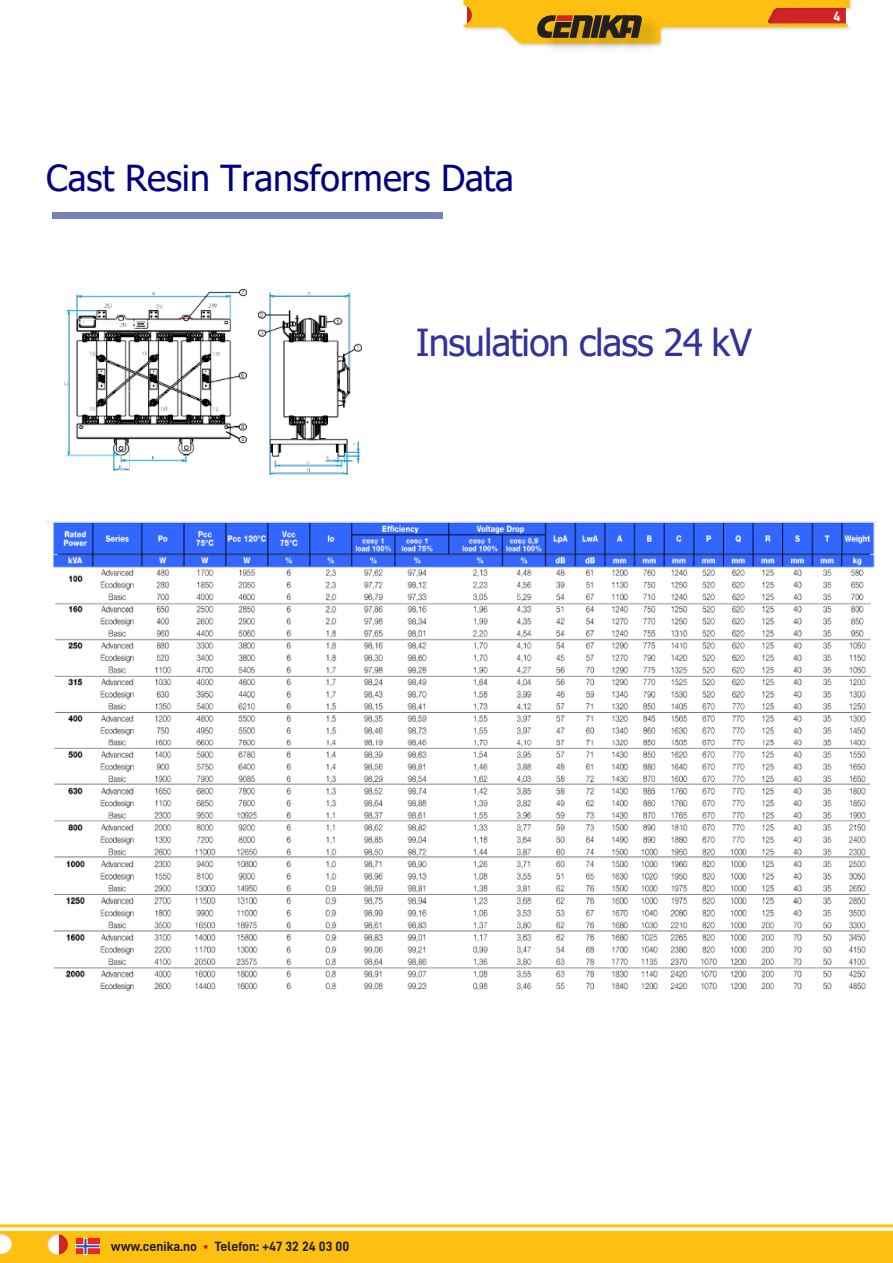
<style>
.page{position:relative;width:893px;height:1263px;background:#fff}
.page>*{position:absolute;margin:0;border:0;box-sizing:border-box;transform-origin:0 0}
.t1{font:37.2px "Tahoma";letter-spacing:-.025em;color:#323299}
.t2{font:35.85px "Tahoma";color:#00007f}
.t3{font:13.5px "D DIN Bold";color:#231f20}
.t4{font:13.5px "D DIN Bold";color:#fff}
.s1{color:#d1232a}
</style>
<div class="page">
<svg style="left:0;top:1227px;width:523px;height:1px"></svg>
<div style="left:0;top:1230px;width:893px;height:33px;background:#fdf3d7"></div>
<hr style="left:0;top:1224px;width:893px;height:3px;background:#fdc011">
<div style="left:0;top:1231px;width:893px;height:32px;background:#fdc011"></div>
<div style="left:542px;top:15px;width:121px;height:40px;background:#231f20;opacity:.18"></div>
<svg style="left:463px;top:0;width:389px;height:44px"></svg>
<img style="left:46px;top:522px;width:832px;height:469px">
<img style="left:64px;top:289px;width:182px;height:181px">
<img style="left:259px;top:293px;width:103px;height:181px">
<p class="t2" style="left:46px;top:154px;width:469px">Cast Resin Transformers Data</p>
<p class="t1" style="left:416px;top:318px;width:338px">Insulation class 24 kV</p>
<p class="t4" style="left:833px;top:9px;width:9px">4</p>
<p class="t3" style="left:111px;top:1239px;width:240px">www.cenika.no <span class="s1">•</span> Telefon: +47 32 24 03 00</p>
</div>
